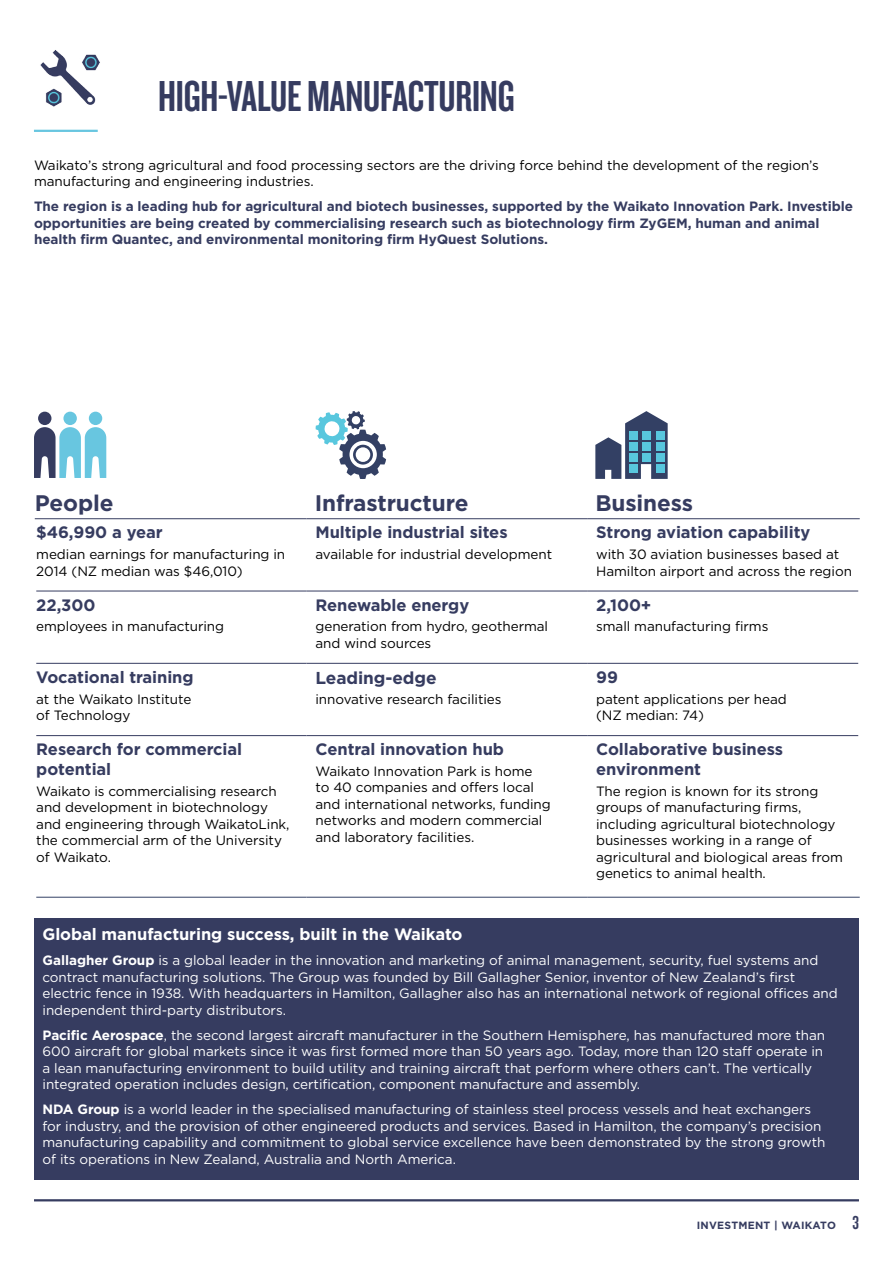
<style>
.page{position:relative;width:893px;height:1263px;background:#fff}
.page>*{position:absolute;margin:0;border:0;box-sizing:border-box;transform-origin:0 0}
.Heading_1{font:45px "Knockout 48 Featherweight";letter-spacing:-.005em;color:#363c60}
.Table_pull_out_headi{font:700 22.5px "Gotham";letter-spacing:-.005em;color:#363c60}
.Body_Copy{font:19.5px "Knockout 48 Featherweight";color:#363c60}
.Table_pull_out_subhe{font:700 17.25px "Gotham";letter-spacing:-.005em;color:#363c60}
.Table_pull_out_subhe-2{font:700 16.5px/19.8px "Gotham";letter-spacing:-.005em;color:#363c60}
.Body_Copy_Sub_header{font:700 16.5px "Gotham";letter-spacing:-.005em;color:#fff}
.Body_Copy-2{font:13.5px/16.5px "Gotham";letter-spacing:-.005em;color:#fff}
.Table_pull_out_body{font:13.5px/16.5px "Gotham";letter-spacing:-.005em;color:#000}
.Body_copy_bold_blue{font:700 13.5px/16.5px "Gotham";letter-spacing:-.005em;color:#363c60}
.Body_Copy-3{font:13.5px/16.5px "Gotham";letter-spacing:-.005em;color:#000}
.t1{font:700 10.5px "Gotham";letter-spacing:.025em;color:#363c60}
.s1{font-weight:700}
</style>
<div class="page">
<hr style="left:34px;top:1199px;width:825px;height:2px;background:#363c60">
<img style="left:40px;top:50px;width:60px;height:57px">
<hr style="left:34px;top:130px;width:64px;height:2px;background:#68c6e0">
<div style="left:38px;top:412px;width:13px;height:13px;background:#363c60;border-radius:50%"></div>
<div style="left:63px;top:412px;width:14px;height:13px;background:#68c6e0;border-radius:50%"></div>
<div style="left:89px;top:412px;width:13px;height:13px;background:#68c6e0;border-radius:50%"></div>
<svg style="left:34px;top:427px;width:72px;height:51px"></svg>
<svg style="left:316px;top:411px;width:70px;height:68px"></svg>
<svg style="left:595px;top:411px;width:73px;height:68px"></svg>
<hr style="left:36px;top:591px;width:270px;height:1px;background:#363c60">
<hr style="left:306px;top:591px;width:281px;height:1px;background:#363c60">
<hr style="left:587px;top:591px;width:271px;height:1px;background:#363c60">
<hr style="left:36px;top:663px;width:270px;height:1px;background:#363c60">
<hr style="left:306px;top:663px;width:281px;height:1px;background:#363c60">
<hr style="left:587px;top:663px;width:271px;height:1px;background:#363c60">
<hr style="left:36px;top:735px;width:270px;height:1px;background:#363c60">
<hr style="left:306px;top:735px;width:281px;height:1px;background:#363c60">
<hr style="left:587px;top:735px;width:271px;height:1px;background:#363c60">
<hr style="left:35px;top:518px;width:271px;height:1px;background:#363c60">
<hr style="left:306px;top:518px;width:281px;height:1px;background:#363c60">
<hr style="left:587px;top:518px;width:273px;height:1px;background:#363c60">
<hr style="left:36px;top:897px;width:270px;height:1px;background:#334164">
<hr style="left:306px;top:897px;width:281px;height:1px;background:#334164">
<hr style="left:587px;top:897px;width:273px;height:1px;background:#334164">
<div style="left:34px;top:918px;width:825px;height:262px;background:#363c60"></div>
<p class="Heading_1" style="left:158px;top:68px;width:358px">HIGH-VALUE MANUFACTURING</p>
<p class="Body_Copy-3" style="left:34px;top:156px;width:786px">Waikato’s strong agricultural and food processing sectors are the driving force behind the development of the region’s manufacturing and engineering industries.</p>
<p class="Body_copy_bold_blue" style="left:34px;top:198px;width:820px">The region is a leading hub for agricultural and biotech businesses, supported by the Waikato Innovation Park. Investible opportunities are being created by commercialising research such as biotechnology firm ZyGEM, human and animal health firm Quantec, and environmental monitoring firm HyQuest Solutions.</p>
<p class="Table_pull_out_headi" style="left:35px;top:488px;width:80px">People</p>
<p class="Table_pull_out_headi" style="left:315px;top:488px;width:155px">Infrastructure</p>
<p class="Table_pull_out_headi" style="left:595px;top:488px;width:99px">Business</p>
<p class="Table_pull_out_subhe-2" style="left:36px;top:522px;width:128px">$46,990 a year</p>
<p class="Table_pull_out_body" style="left:36px;top:546px;width:250px">median earnings for manufacturing in<br>2014 (NZ median was $46,010)</p>
<p class="Table_pull_out_subhe-2" style="left:315px;top:522px;width:194px">Multiple industrial sites</p>
<p class="Table_pull_out_body" style="left:315px;top:546px;width:238px">available for industrial development</p>
<p class="Table_pull_out_subhe-2" style="left:596px;top:522px;width:216px">Strong aviation capability</p>
<p class="Table_pull_out_body" style="left:596px;top:546px;width:257px">with 30 aviation businesses based at<br>Hamilton airport and across the region</p>
<p class="Table_pull_out_subhe-2" style="left:36px;top:595px;width:61px">22,300</p>
<p class="Table_pull_out_body" style="left:36px;top:618px;width:189px">employees in manufacturing</p>
<p class="Table_pull_out_subhe-2" style="left:36px;top:667px;width:159px">Vocational training</p>
<p class="Table_pull_out_body" style="left:36px;top:690px;width:157px">at the Waikato Institute of Technology</p>
<p class="Table_pull_out_subhe-2" style="left:36px;top:739px;width:207px">Research for commercial potential</p>
<p class="Table_pull_out_body" style="left:36px;top:782px;width:255px">Waikato is commercialising research and development in biotechnology and engineering through WaikatoLink, the commercial arm of the University of Waikato.</p>
<p class="Table_pull_out_subhe-2" style="left:315px;top:595px;width:155px">Renewable energy</p>
<p class="Table_pull_out_body" style="left:315px;top:618px;width:234px">generation from hydro, geothermal and wind sources</p>
<p class="Table_pull_out_subhe" style="left:315px;top:666px;width:123px">Leading-edge</p>
<p class="Table_pull_out_body" style="left:315px;top:691px;width:188px">innovative research facilities</p>
<p class="Table_pull_out_subhe-2" style="left:315px;top:739px;width:190px">Central innovation hub</p>
<p class="Table_pull_out_body" style="left:315px;top:763px;width:237px">Waikato Innovation Park is home<br>to 40 companies and offers local and international networks, funding networks and modern commercial and laboratory facilities.</p>
<p class="Table_pull_out_subhe-2" style="left:596px;top:595px;width:57px">2,100+</p>
<p class="Table_pull_out_body" style="left:596px;top:618px;width:174px">small manufacturing firms</p>
<p class="Table_pull_out_subhe-2" style="left:596px;top:667px;width:23px">99</p>
<p class="Table_pull_out_body" style="left:596px;top:690px;width:192px">patent applications per head (NZ median: 74)</p>
<p class="Table_pull_out_subhe-2" style="left:596px;top:739px;width:189px">Collaborative business environment</p>
<p class="Table_pull_out_body" style="left:596px;top:782px;width:248px">The region is known for its strong groups of manufacturing firms, including agricultural biotechnology businesses working in a range of agricultural and biological areas from genetics to animal health.</p>
<p class="Body_Copy_Sub_header" style="left:43px;top:923px;width:421px">Global manufacturing success, built in the Waikato</p>
<p class="Body_Copy-2" style="left:43px;top:952px;width:797px"><span class="s1">Gallagher Group</span> is a global leader in the innovation and marketing of animal management, security, fuel systems and contract manufacturing solutions. The Group was founded by Bill Gallagher Senior, inventor of New Zealand’s first electric fence in 1938. With headquarters in Hamilton, Gallagher also has an international network of regional offices and independent third-party distributors.</p>
<p class="Body_Copy-2" style="left:43px;top:1026px;width:784px"><span class="s1">Pacific Aerospace</span>, the second largest aircraft manufacturer in the Southern Hemisphere, has manufactured more than 600 aircraft for global markets since it was first formed more than 50 years ago. Today, more than 120 staff operate in a lean manufacturing environment to build utility and training aircraft that perform where others can’t. The vertically integrated operation includes design, certification, component manufacture and assembly.</p>
<p class="Body_Copy-2" style="left:43px;top:1101px;width:784px"><span class="s1">NDA Group</span> is a world leader in the specialised manufacturing of stainless steel process vessels and heat exchangers for industry, and the provision of other engineered products and services. Based in Hamilton, the company’s precision manufacturing capability and commitment to global service excellence have been demonstrated by the strong growth of its operations in New Zealand, Australia and North America.</p>
<p class="t1" style="left:697px;top:1218px;width:141px">INVESTMENT | WAIKATO</p>
<p class="Body_Copy" style="left:852px;top:1210px;width:8px">3</p>
</div>
